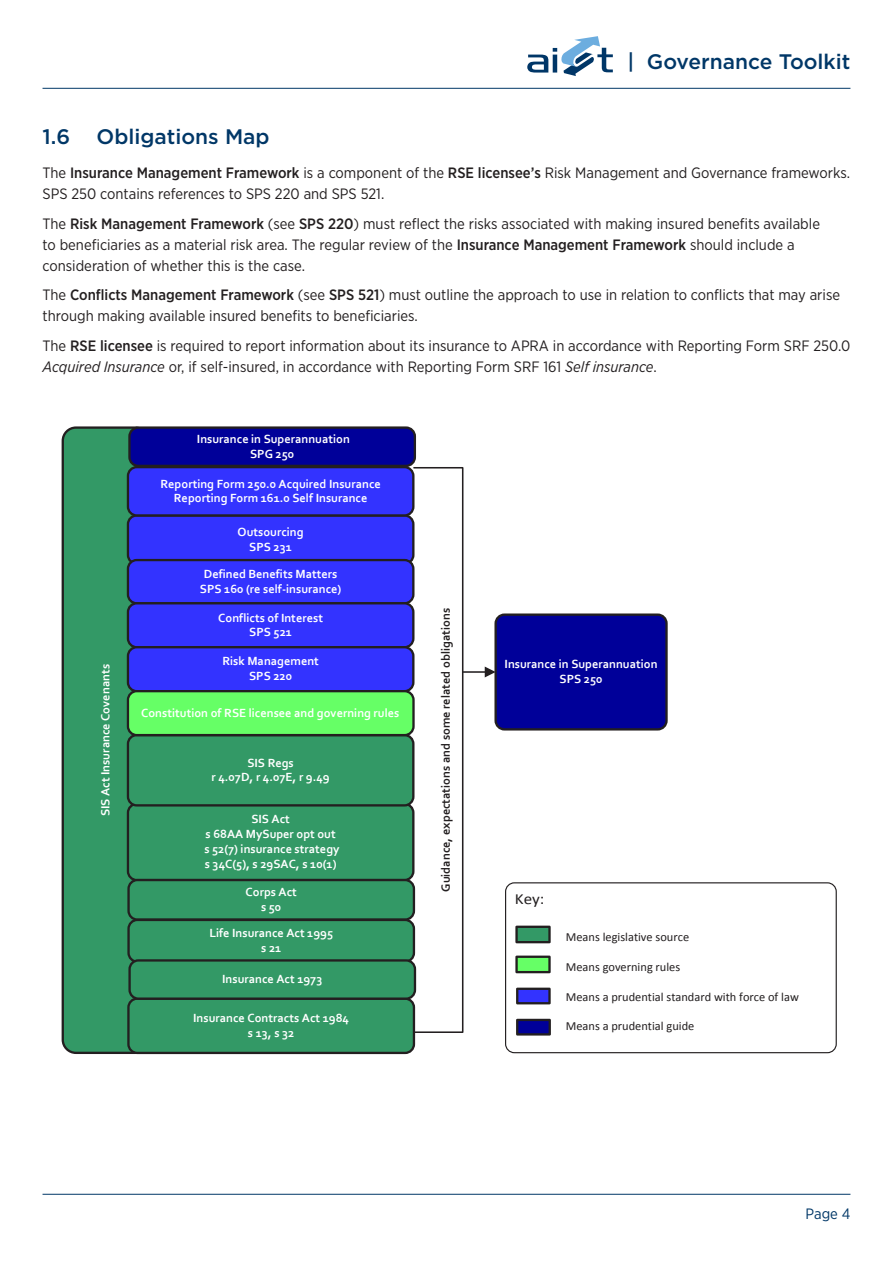
<style>
.page{position:relative;width:893px;height:1263px;background:#fff}
.page>*{position:absolute;margin:0;border:0;box-sizing:border-box;transform-origin:0 0}
.t1{font:500 21px "Gotham";color:#003767}
.t2{font:15.45px "CALIBRI";color:#231f20;scale:1.1 1}
.Body_Copy{font:15px/21px "Gotham Narrow";color:#231f20}
.Body_Copy-2{font:15px "Gotham Narrow";color:#003767}
.t3{font:700 12.45px/14.9px "CORBEL";color:#fff;text-align:center}
.t4{font:12.45px "CALIBRI";color:#231f20}
.t5{font:700 12.45px "CORBEL";color:#231f20}
.s1{font-weight:500}
.s2{font-style:italic}
</style>
<div class="page">
<hr style="left:43px;top:1194px;width:807px;height:1px;background:#003767">
<hr style="left:43px;top:88px;width:807px;height:1px;background:#003767">
<svg style="left:527px;top:36px;width:86px;height:40px"></svg>
<div style="left:505px;top:882px;width:332px;height:171px;border:1px solid #231f20;border-radius:9px"></div>
<div style="left:63px;top:429px;width:65px;height:624px;background:#396"></div>
<div style="left:62px;top:426px;width:88px;height:628px;border:2px solid #231f20;border-radius:13px"></div>
<div style="left:128px;top:426px;width:288px;height:41px;border:2px solid #231f20;border-radius:9px"></div>
<div style="left:517px;top:957px;width:32px;height:15px;background:#6f6"></div>
<div style="left:515px;top:955px;width:36px;height:18px;border:2px solid #231f20"></div>
<div style="left:517px;top:989px;width:32px;height:14px;background:#33f"></div>
<div style="left:516px;top:988px;width:35px;height:16px;border:2px solid #231f20"></div>
<div style="left:517px;top:1020px;width:33px;height:14px;background:#009"></div>
<div style="left:516px;top:1019px;width:35px;height:16px;border:2px solid #231f20"></div>
<div style="left:517px;top:927px;width:32px;height:15px;background:#396"></div>
<div style="left:515px;top:926px;width:36px;height:17px;border:2px solid #231f20"></div>
<div style="left:494px;top:613px;width:174px;height:117px;border:2px solid #231f20;border-radius:9px"></div>
<hr style="left:463px;top:671px;width:23px;height:2px;background:#231f20">
<svg style="left:485px;top:615px;width:181px;height:114px;background:#0e0e9a"></svg>
<svg style="left:128px;top:428px;width:336px;height:625px;background:#5185a4"></svg>
<div style="left:127px;top:466px;width:287px;height:51px;border:2px solid #231f20;border-radius:9px"></div>
<div style="left:160px;top:476px;width:221px;height:30px;background:#33f"></div>
<h1 class="t1" style="left:627px;top:48px;width:225px">| Governance Toolkit</h1>
<h2 class="t1" style="left:43px;top:123px;width:229px">1.6 Obligations Map</h2>
<p class="Body_Copy" style="left:43px;top:162px;width:809px">The <span class="s1">Insurance Management Framework</span> is a component of the <span class="s1">RSE licensee’s</span> Risk Management and Governance frameworks.<br>SPS 250 contains references to SPS 220 and SPS 521.</p>
<p class="Body_Copy" style="left:43px;top:213px;width:779px">The <span class="s1">Risk Management Framework</span> (see <span class="s1">SPS 220</span>) must reflect the risks associated with making insured benefits available to beneficiaries as a material risk area. The regular review of the <span class="s1">Insurance Management Framework</span> should include a consideration of whether this is the case.</p>
<p class="Body_Copy" style="left:43px;top:284px;width:799px">The <span class="s1">Conflicts Management Framework</span> (see <span class="s1">SPS 521</span>) must outline the approach to use in relation to conflicts that may arise through making available insured benefits to beneficiaries.</p>
<p class="Body_Copy" style="left:43px;top:335px;width:809px">The <span class="s1">RSE licensee</span> is required to report information about its insurance to APRA in accordance with Reporting Form SRF 250.0<br><span class="s2">Acquired Insurance</span> or, if self-insured, in accordance with Reporting Form SRF 161 <span class="s2">Self insurance</span>.</p>
<p class="t3" style="left:197px;top:431px;width:155px">Insurance in Superannuation<br>SPG 250</p>
<p class="t3" style="left:98px;top:816px;width:154px;rotate:-90deg">SIS Act Insurance Covenants</p>
<p class="t3" style="left:160px;top:476px;width:222px">Reporting Form 250.0 Acquired Insurance<br>Reporting Form 161.0 Self Insurance</p>
<p class="t3" style="left:238px;top:524px;width:68px">Outsourcing<br>SPS 231</p>
<p class="t3" style="left:200px;top:566px;width:143px">Defined Benefits Matters<br>SPS 160 (re self-insurance)</p>
<p class="t3" style="left:218px;top:610px;width:106px">Conflicts of Interest<br>SPS 521</p>
<p class="t3" style="left:222px;top:654px;width:98px">Risk Management<br>SPS 220</p>
<p class="t3" style="left:141px;top:705px;width:260px">Constitution of RSE licensee and governing rules</p>
<p class="t3" style="left:212px;top:755px;width:120px">SIS Regs<br>r 4.07D, r 4.07E, r 9.49</p>
<p class="t3" style="left:204px;top:811px;width:137px">SIS Act<br>s 68AA MySuper opt out s 52(7) insurance strategy s 34C(5), s 29SAC, s 10(1)</p>
<p class="t3" style="left:246px;top:884px;width:53px">Corps Act s50</p>
<p class="t3" style="left:209px;top:925px;width:125px">Life Insurance Act 1995 s21</p>
<p class="t3" style="left:222px;top:971px;width:102px">Insurance Act 1973</p>
<p class="t3" style="left:193px;top:1010px;width:157px">Insurance Contracts Act 1984 s13,s32</p>
<p class="t5" style="left:438px;top:892px;width:285px;rotate:-90deg">Guidance, expectations and some related obligations</p>
<p class="t3" style="left:505px;top:656px;width:154px">Insurance in Superannuation<br>SPS 250</p>
<p class="t2" style="left:515px;top:889px;width:28px">Key:</p>
<p class="t4" style="left:566px;top:929px;width:125px">Means legislative source</p>
<p class="t4" style="left:566px;top:959px;width:116px">Means governing rules</p>
<p class="t4" style="left:566px;top:988px;width:235px">Means a prudential standard with force of law</p>
<p class="t4" style="left:566px;top:1018px;width:130px">Means a prudential guide</p>
<p class="Body_Copy-2" style="left:806px;top:1204px;width:46px">Page 4</p>
</div>
